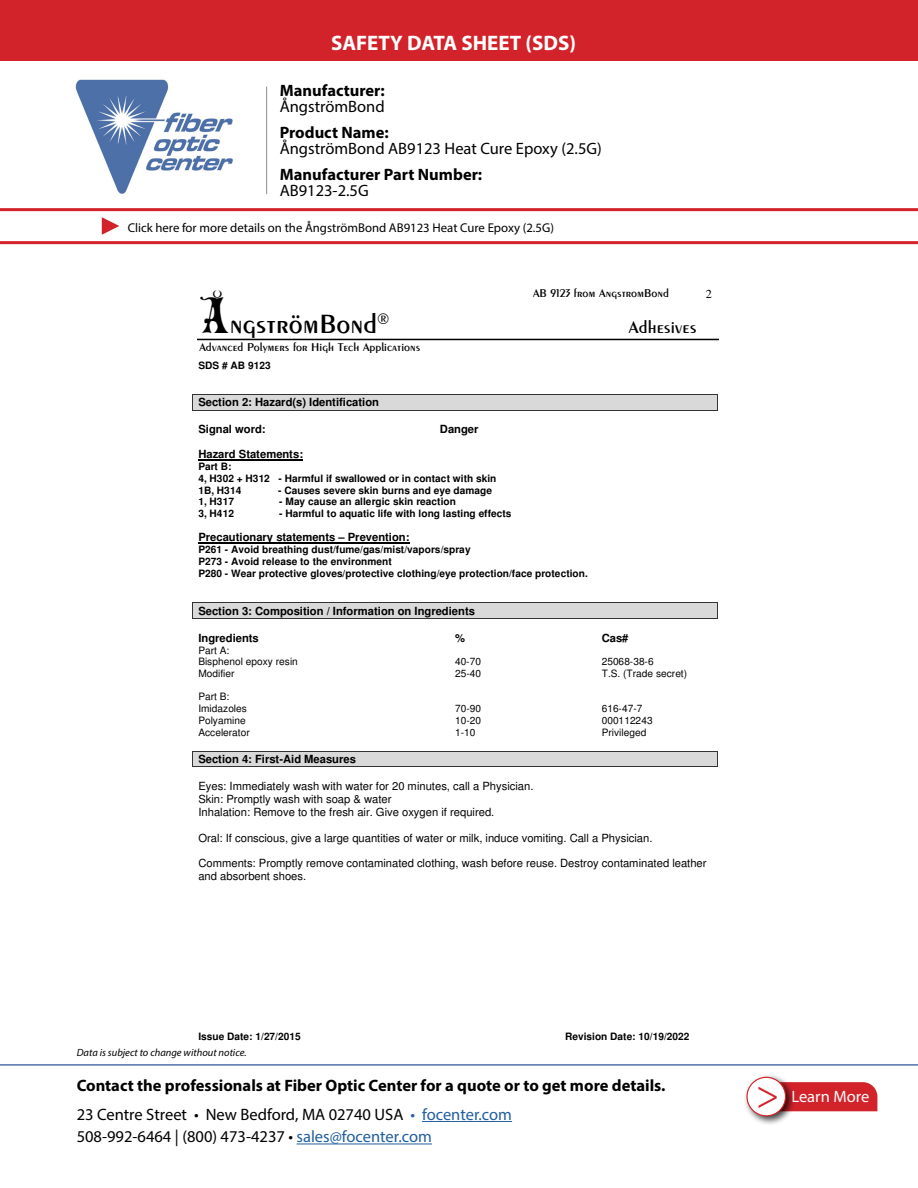
<style>
.page{position:relative;width:918px;height:1188px;background:#fff}
.page>*{position:absolute;margin:0;border:0;box-sizing:border-box;transform-origin:0 0}
.t1{font:42px "Minion Pro";color:#d2232a}
.t2{font:28.5px "Penwin";color:#000}
.t3{font:700 21px "Myriad Pro";color:#fff}
.t4{font:18.3px "Penwin";color:#000}
.t5{font:16.5px/22.5px "Myriad Pro";color:#000}
.t6{font:700 16.5px/16.5px "Myriad Pro";color:#000}
.t7{font:16.5px "Myriad Pro";color:#fff}
.t8{font:12.75px "Myriad Pro";color:#000}
.t9{font:12.15px "Penwin";color:#000}
.t10{font:12.15px "Times";color:#000}
.t11{font:11.25px/12.9px "Helvetica";color:#000}
.t12{font:700 11.25px "Helvetica";color:#000}
.t13{font:italic 10.5px "Myriad Pro";color:#000}
.t14{font:700 10.2px/11.7px "Helvetica";color:#000}
.t15{font:10.2px/11.6px "Helvetica";color:#000}
.s1{font-weight:400}
.s2{font-weight:700}
.s3{font-family:"Max Circus";font-size:48.9px}
.s4{color:#215e9e}
</style>
<div class="page">
<hr style="left:422px;top:1121px;width:90px;height:1px;background:#215e9e">
<hr style="left:297px;top:1144px;width:135px;height:1px;background:#215e9e">
<hr style="left:0;top:1064px;width:918px;height:2px;background:#4f70a8">
<img style="left:75px;top:79px;width:158px;height:115px">
<hr style="left:266px;top:87px;width:1px;height:107px;background:#8a8c8e">
<div style="left:796px;top:1082px;width:81px;height:29px;background:#d2232a"></div>
<div style="left:743px;top:1074px;width:53px;height:52px;background:#000;opacity:.75"></div>
<div style="left:747px;top:1077px;width:39px;height:39px;background:#fff;border-radius:50%"></div>
<div style="left:746px;top:1077px;width:40px;height:39px;border:1px solid #d2232a;border-radius:50%"></div>
<hr style="left:0;top:241px;width:918px;height:3px;background:#d2232a">
<hr style="left:0;top:208px;width:918px;height:3px;background:#d2232a">
<svg style="left:102px;top:217px;width:17px;height:18px"></svg>
<div style="left:0;top:0;width:918px;height:60px;background:#d2232a"></div>
<svg style="left:197px;top:340px;width:297px;height:1px"></svg>
<hr style="left:197px;top:339px;width:522px;height:1px;background:#000">
<div style="left:193px;top:395px;width:524px;height:15px;background:#d9d9d9"></div>
<hr style="left:193px;top:394px;width:524px;height:1px;background:#333">
<hr style="left:193px;top:410px;width:524px;height:1px;background:#333">
<svg style="left:192px;top:394px;width:1px;height:17px"></svg>
<svg style="left:717px;top:394px;width:1px;height:17px"></svg>
<hr style="left:198px;top:460px;width:105px;height:1px;background:#000">
<hr style="left:198px;top:543px;width:212px;height:1px;background:#000">
<div style="left:193px;top:603px;width:524px;height:15px;background:#d9d9d9"></div>
<hr style="left:193px;top:603px;width:524px;height:1px;background:#333">
<hr style="left:193px;top:618px;width:524px;height:1px;background:#333">
<svg style="left:192px;top:603px;width:1px;height:16px"></svg>
<svg style="left:717px;top:603px;width:1px;height:16px"></svg>
<div style="left:193px;top:751px;width:524px;height:15px;background:#d9d9d9"></div>
<hr style="left:193px;top:751px;width:524px;height:1px;background:#333">
<hr style="left:193px;top:766px;width:524px;height:1px;background:#333">
<svg style="left:192px;top:751px;width:1px;height:16px"></svg>
<svg style="left:717px;top:751px;width:1px;height:16px"></svg>
<p class="t3" style="left:331px;top:29px;width:246px">SAFETY DATA SHEET (SDS)</p>
<p class="t6" style="left:280px;top:81px;width:107px">Manufacturer:<br><span class="s1">ÅngströmBond</span></p>
<p class="t5" style="left:280px;top:124px;width:324px;line-height:16.5px"><span class="s2">Product Name:<br></span>ÅngströmBond AB9123 Heat Cure Epoxy (2.5G)</p>
<p class="t6" style="left:280px;top:165px;width:204px">Manufacturer Part Number:</p>
<p class="t5" style="left:280px;top:179px;width:90px">AB9123-2.5G</p>
<p class="t8" style="left:128px;top:220px;width:428px">Click here for more details on the ÅngströmBond AB9123 Heat Cure Epoxy (2.5G)</p>
<p class="t2" style="left:198px;top:307px;width:193px"><span class="s3">Å</span>ngströmBond<sup>®</sup></p>
<p class="t9" style="left:199px;top:340px;width:223px">Advanced Polymers for High Tech Applications</p>
<p class="t14" style="left:198px;top:360px;width:74px">SDS # AB 9123</p>
<p class="t12" style="left:198px;top:398px;width:182px">Section 2: Hazard(s) Identification</p>
<p class="t12" style="left:198px;top:424px;width:69px">Signal word:</p>
<p class="t12" style="left:440px;top:424px;width:40px">Danger</p>
<p class="t12" style="left:198px;top:450px;width:106px">Hazard Statements:</p>
<p class="t14" style="left:198px;top:462px;width:300px">Part B:<br>4, H302 + H312 - Harmful if swallowed or in contact with skin<br>1B, H314</p>
<p class="t14" style="left:278px;top:485px;width:215px">- Causes severe skin burns and eye damage</p>
<p class="t9" style="left:533px;top:286px;width:138px">AB 9123 from AngstromBond</p>
<p class="t4" style="left:629px;top:316px;width:69px">Adhesives</p>
<p class="t10" style="left:706px;top:286px;width:8px">2</p>
<p class="t14" style="left:198px;top:497px;width:37px">1, H317</p>
<p class="t14" style="left:279px;top:497px;width:178px">- May cause an allergic skin reaction</p>
<p class="t14" style="left:198px;top:508px;width:37px">3, H412</p>
<p class="t14" style="left:279px;top:508px;width:234px">- Harmful to aquatic life with long lasting effects</p>
<p class="t12" style="left:198px;top:533px;width:213px">Precautionary statements – Prevention:</p>
<p class="t14" style="left:198px;top:545px;width:391px">P261 - Avoid breathing dust/fume/gas/mist/vapors/spray<br>P273 - Avoid release to the environment<br>P280 - Wear protective gloves/protective clothing/eye protection/face protection.</p>
<p class="t12" style="left:198px;top:606px;width:278px">Section 3: Composition / Information on Ingredients</p>
<p class="t12" style="left:198px;top:633px;width:62px">Ingredients</p>
<p class="t12" style="left:455px;top:633px;width:11px">%</p>
<p class="t12" style="left:602px;top:633px;width:28px">Cas#</p>
<p class="t15" style="left:198px;top:645px;width:101px">Part A:<br>Bisphenol epoxy resin</p>
<p class="t15" style="left:455px;top:657px;width:27px">40-70</p>
<p class="t15" style="left:602px;top:657px;width:53px">25068-38-6</p>
<p class="t15" style="left:198px;top:669px;width:38px">Modifier</p>
<p class="t15" style="left:455px;top:669px;width:27px">25-40</p>
<p class="t15" style="left:602px;top:669px;width:87px">T.S. (Trade secret)</p>
<p class="t15" style="left:198px;top:692px;width:50px">Part B:<br>Imidazoles</p>
<p class="t15" style="left:455px;top:704px;width:27px">70-90</p>
<p class="t15" style="left:602px;top:704px;width:42px">616-47-7</p>
<p class="t15" style="left:198px;top:716px;width:49px">Polyamine</p>
<p class="t15" style="left:455px;top:716px;width:27px">10-20</p>
<p class="t15" style="left:602px;top:716px;width:52px">000112243</p>
<p class="t15" style="left:198px;top:727px;width:53px">Accelerator</p>
<p class="t15" style="left:455px;top:727px;width:22px">1-10</p>
<p class="t15" style="left:602px;top:727px;width:46px">Privileged</p>
<p class="t12" style="left:198px;top:754px;width:159px">Section 4: First-Aid Measures</p>
<p class="t11" style="left:198px;top:781px;width:337px">Eyes: Immediately wash with water for 20 minutes, call a Physician.<br>Skin: Promptly wash with soap &amp; water<br>Inhalation: Remove to the fresh air. Give oxygen if required.</p>
<p class="t11" style="left:198px;top:832px;width:456px">Oral: If conscious, give a large quantities of water or milk, induce vomiting. Call a Physician.</p>
<p class="t11" style="left:198px;top:858px;width:510px">Comments: Promptly remove contaminated clothing, wash before reuse. Destroy contaminated leather and absorbent shoes.</p>
<p class="t14" style="left:198px;top:1032px;width:104px">Issue Date: 1/27/2015</p>
<p class="t14" style="left:565px;top:1032px;width:126px">Revision Date: 10/19/2022</p>
<p class="t13" style="left:77px;top:1046px;width:171px">Data is subject to change without notice.</p>
<p class="t6" style="left:77px;top:1076px;width:590px">Contact the professionals at Fiber Optic Center for a quote or to get more details.</p>
<p class="t5" style="left:77px;top:1103px;width:437px">23 Centre Street • New Bedford, MA 02740 USA <span class="s4">• focenter.com<br></span>508-992-6464 | (800) 473-4237 • <span class="s4">sales@focenter.com</span></p>
<p class="t1" style="left:756px;top:1066px;width:25px">&gt;</p>
<p class="t7" style="left:791px;top:1087px;width:79px">Learn More</p>
</div>
